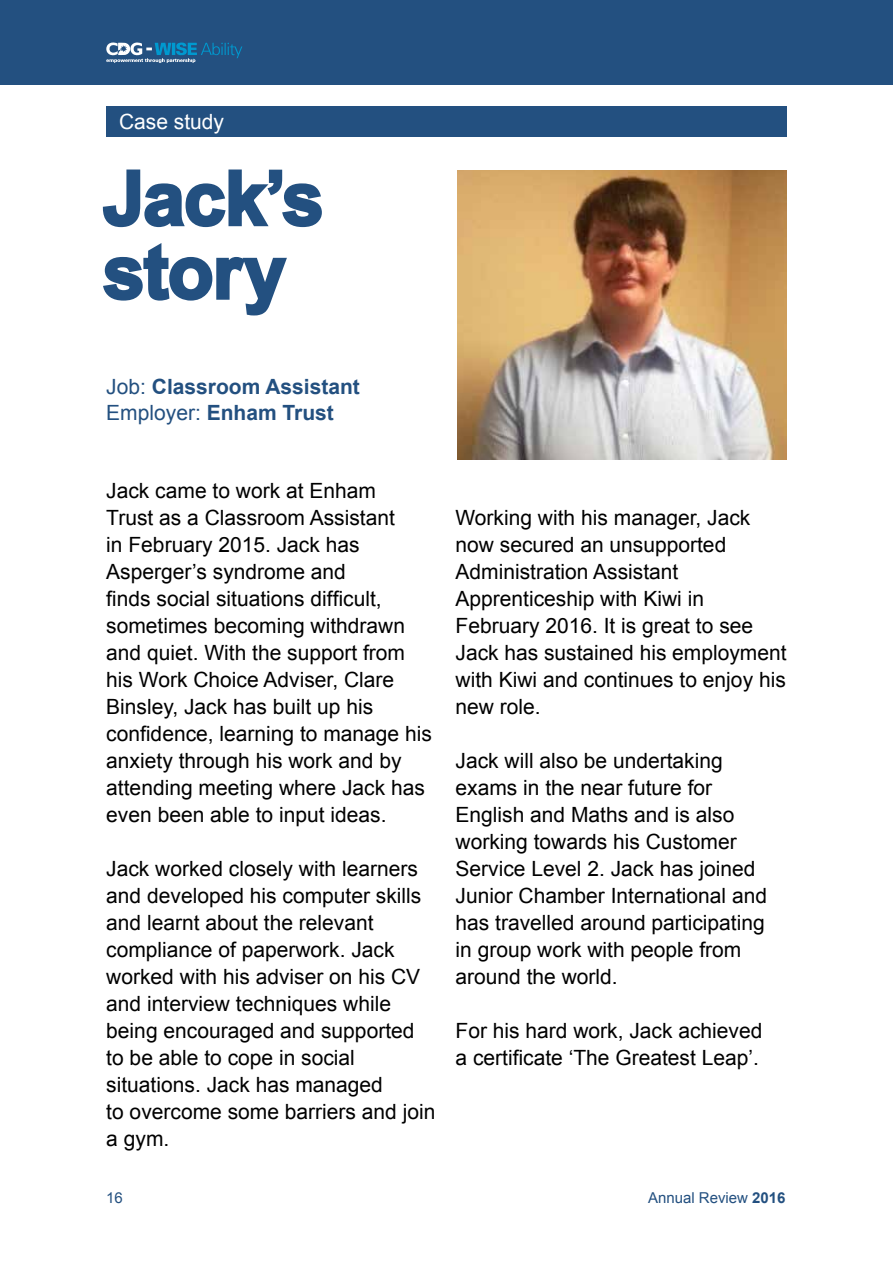
<style>
.page{position:relative;width:893px;height:1263px;background:#fff}
.page>*{position:absolute;margin:0;border:0;box-sizing:border-box;transform-origin:0 0}
.t1{font:700 75px/73.5px "Arial";letter-spacing:-.015em;color:#235080}
.t2{font:21px/27px "Arial";color:#000}
.t3{font:700 21px/25.5px "Arial";color:#235080}
.t4{font:21px "Arial";color:#fff}
.t5{font:15px "Arial";color:#235080}
.s1{font-weight:400}
.s2{font-weight:700}
</style>
<div class="page">
<div style="left:0;top:0;width:893px;height:84px;background:#235080"></div>
<svg style="left:106px;top:42px;width:136px;height:21px"></svg>
<div style="left:106px;top:106px;width:681px;height:31px;background:#235080"></div>
<svg style="left:102px;top:169px;width:220px;height:59px"></svg>
<svg style="left:103px;top:243px;width:184px;height:73px"></svg>
<img style="left:457px;top:170px;width:330px;height:289px">
<p class="t4" style="left:119px;top:108px;width:107px">Case study</p>
<h1 class="t1" style="left:103px;top:164px;width:222px">Jack’s story</h1>
<p class="t3" style="left:106px;top:375px;width:255px"><span class="s1">Job:</span> Classroom Assistant<br><span class="s1">Employer:</span> Enham Trust</p>
<p class="t2" style="left:106px;top:477px;width:327px">Jack came to work at Enham<br>Trust as a Classroom Assistant<br>in February 2015. Jack has<br>Asperger’s syndrome and<br>finds social situations difficult, sometimes becoming withdrawn and quiet. With the support from his Work Choice Adviser, Clare<br>Binsley, Jack has built up his confidence, learning to manage his anxiety through his work and by attending meeting where Jack has even been able to input ideas.</p>
<p class="t2" style="left:106px;top:855px;width:331px">Jack worked closely with learners and developed his computer skills and learnt about the relevant compliance of paperwork. Jack worked with his adviser on his CV and interview techniques while being encouraged and supported to be able to cope in social situations. Jack has managed<br>to overcome some barriers and join a gym.</p>
<p class="t2" style="left:455px;top:504px;width:333px">Working with his manager, Jack now secured an unsupported<br>Administration Assistant<br>Apprenticeship with Kiwi in<br>February 2016. It is great to see<br>Jack has sustained his employment with Kiwi and continues to enjoy his new role.</p>
<p class="t2" style="left:455px;top:747px;width:313px">Jack will also be undertaking exams in the near future for<br>English and Maths and is also working towards his Customer<br>Service Level 2. Jack has joined<br>Junior Chamber International and has travelled around participating in group work with people from around the world.</p>
<p class="t2" style="left:455px;top:1017px;width:308px">For his hard work, Jack achieved a certificate ‘The Greatest Leap’.</p>
<p class="t5" style="left:106px;top:1187px;width:18px">16</p>
<p class="t5" style="left:648px;top:1187px;width:139px">Annual Review <span class="s2">2016</span></p>
</div>
